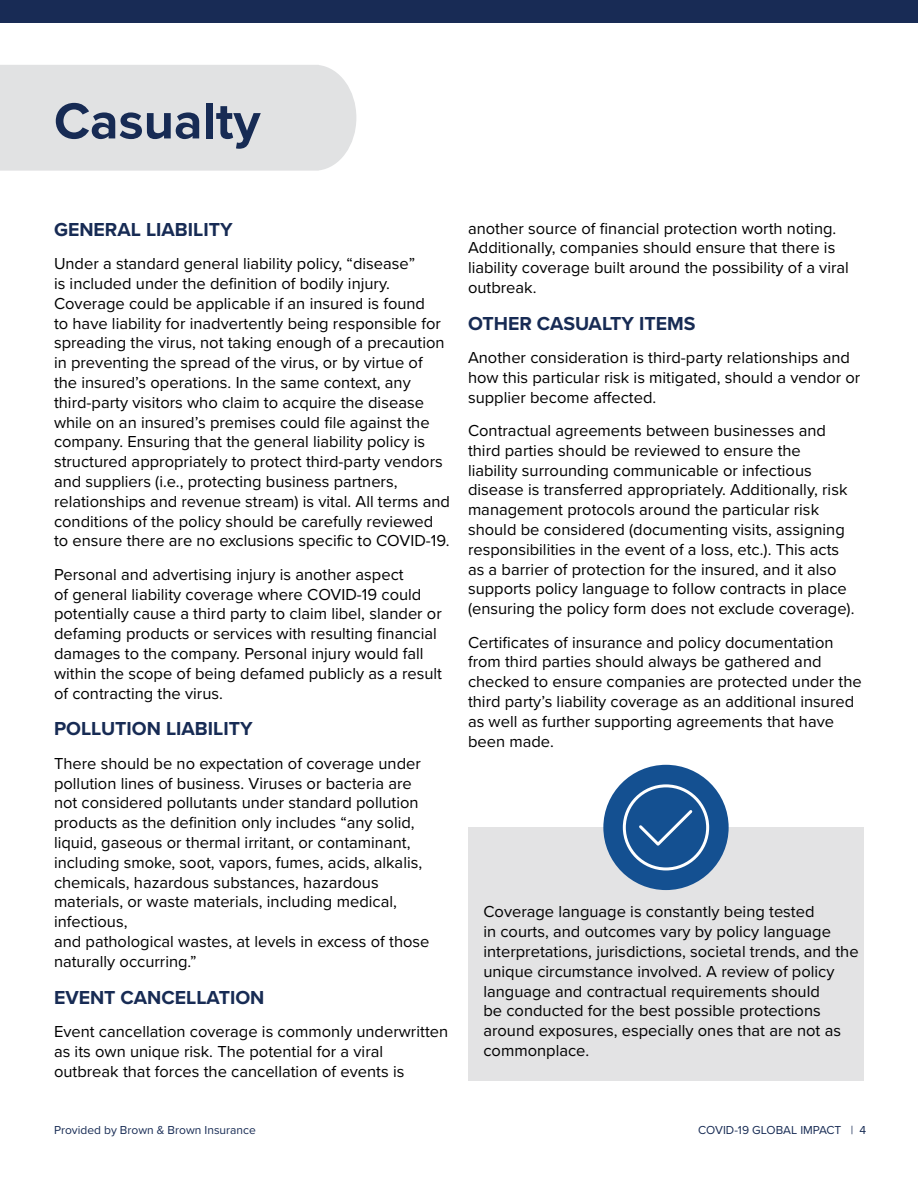
<style>
.page{position:relative;width:918px;height:1188px;background:#fff}
.page>*{position:absolute;margin:0;border:0;box-sizing:border-box;transform-origin:0 0}
.t1{font:700 52.5px "Proxima Nova";color:#172b54}
.t2{font:700 19.5px "Proxima Nova";color:#172b54}
.t3{font:16.5px/19.8px "Proxima Nova";color:#000}
.t4{font:12px "Proxima Nova";color:#172b54}
</style>
<div class="page">
<div style="left:0;top:0;width:918px;height:23px;background:#182b55"></div>
<div style="left:468px;top:827px;width:396px;height:254px;background:#e3e3e4"></div>
<div style="left:603px;top:765px;width:126px;height:125px;background:#145091;border-radius:50%"></div>
<svg style="left:621px;top:783px;width:90px;height:89px"></svg>
<div style="left:0;top:65px;width:356px;height:106px;background:#e1e2e3"></div>
<p class="t1" style="left:54px;top:82px;width:208px">Casualty</p>
<p class="t2" style="left:54px;top:215px;width:180px">GENERAL LIABILITY</p>
<p class="t3" style="left:54px;top:253px;width:398px">Under a standard general liability policy, “disease”<br>is included under the definition of bodily injury.<br>Coverage could be applicable if an insured is found<br>to have liability for inadvertently being responsible for spreading the virus, not taking enough of a precaution in preventing the spread of the virus, or by virtue of the insured’s operations. In the same context, any third-party visitors who claim to acquire the disease while on an insured’s premises could file against the company. Ensuring that the general liability policy is structured appropriately to protect third-party vendors and suppliers (i.e., protecting business partners, relationships and revenue stream) is vital. All terms and conditions of the policy should be carefully reviewed to ensure there are no exclusions specific to COVID-19.</p>
<p class="t3" style="left:54px;top:564px;width:390px">Personal and advertising injury is another aspect<br>of general liability coverage where COVID-19 could potentially cause a third party to claim libel, slander or defaming products or services with resulting financial damages to the company. Personal injury would fall within the scope of being defamed publicly as a result of contracting the virus.</p>
<p class="t2" style="left:54px;top:714px;width:200px">POLLUTION LIABILITY</p>
<p class="t3" style="left:54px;top:753px;width:377px">There should be no expectation of coverage under pollution lines of business. Viruses or bacteria are not considered pollutants under standard pollution products as the definition only includes “any solid, liquid, gaseous or thermal irritant, or contaminant, including smoke, soot, vapors, fumes, acids, alkalis, chemicals, hazardous substances, hazardous materials, or waste materials, including medical, infectious,<br>and pathological wastes, at levels in excess of those naturally occurring.”</p>
<p class="t2" style="left:54px;top:983px;width:212px">EVENT CANCELLATION</p>
<p class="t3" style="left:54px;top:1021px;width:396px">Event cancellation coverage is commonly underwritten as its own unique risk. The potential for a viral outbreak that forces the cancellation of events is</p>
<p class="t3" style="left:468px;top:217px;width:382px">another source of financial protection worth noting.<br>Additionally, companies should ensure that there is liability coverage built around the possibility of a viral outbreak.</p>
<p class="t2" style="left:468px;top:309px;width:229px">OTHER CASUALTY ITEMS</p>
<p class="t3" style="left:468px;top:347px;width:394px">Another consideration is third-party relationships and how this particular risk is mitigated, should a vendor or supplier become affected.</p>
<p class="t3" style="left:468px;top:420px;width:388px">Contractual agreements between businesses and third parties should be reviewed to ensure the liability surrounding communicable or infectious disease is transferred appropriately. Additionally, risk management protocols around the particular risk should be considered (documenting visits, assigning responsibilities in the event of a loss, etc.). This acts as a barrier of protection for the insured, and it also supports policy language to follow contracts in place (ensuring the policy form does not exclude coverage).</p>
<p class="t3" style="left:468px;top:631px;width:395px">Certificates of insurance and policy documentation from third parties should always be gathered and checked to ensure companies are protected under the third party’s liability coverage as an additional insured as well as further supporting agreements that have been made.</p>
<p class="t3" style="left:483px;top:901px;width:377px">Coverage language is constantly being tested<br>in courts, and outcomes vary by policy language interpretations, jurisdictions, societal trends, and the unique circumstance involved. A review of policy language and contractual requirements should<br>be conducted for the best possible protections around exposures, especially ones that are not as commonplace.</p>
<p class="t4" style="left:54px;top:1121px;width:203px">Provided by Brown &amp; Brown Insurance</p>
<p class="t4" style="left:698px;top:1121px;width:169px">COVID-19 GLOBAL IMPACT | 4</p>
</div>
